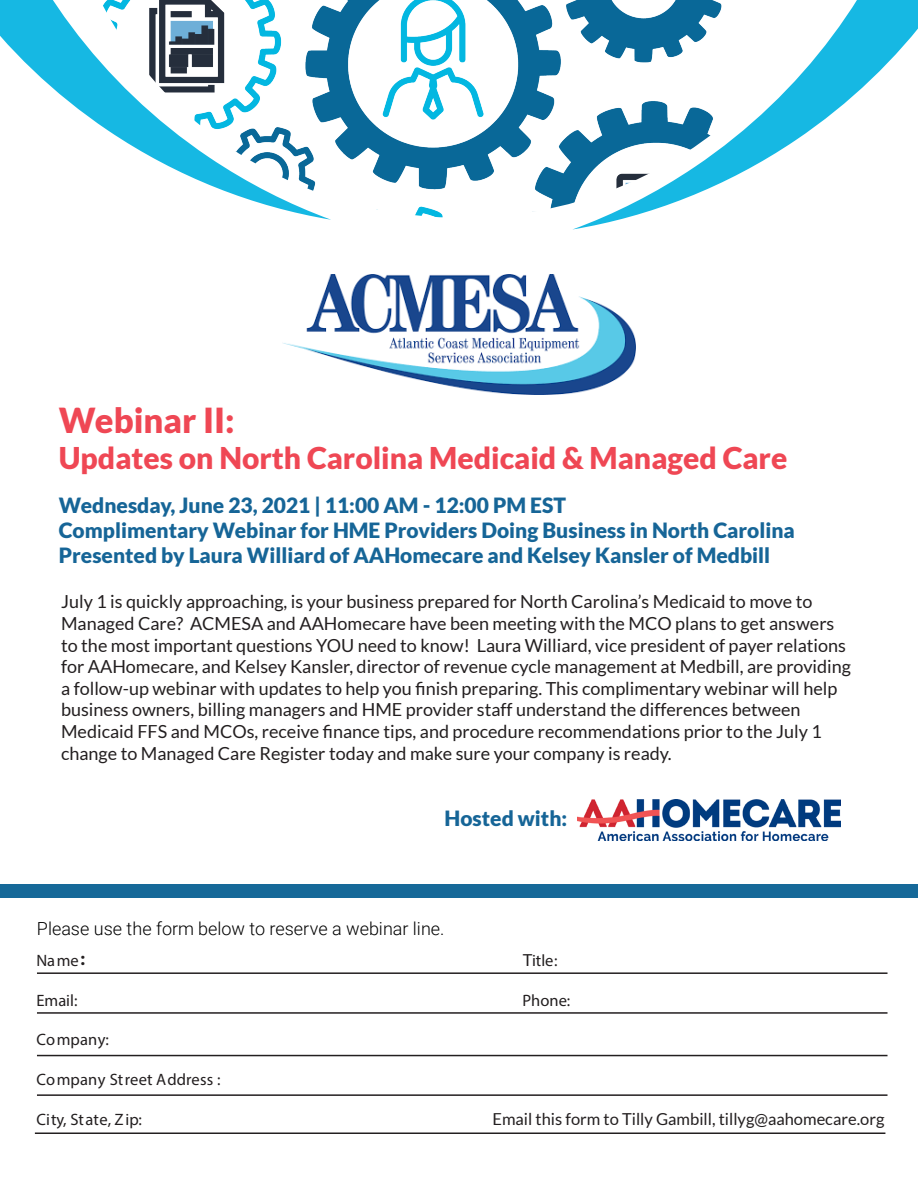
<style>
.page{position:relative;width:918px;height:1188px;background:#fff}
.page>*{position:absolute;margin:0;border:0;box-sizing:border-box;transform-origin:0 0}
.t1{font:900 34.5px "Lato";color:#ef4754}
.t2{font:900 30px "Lato";color:#ef4754}
.t3{font:900 21px "Lato";color:#166597}
.t4{font:18px/21.6px "Lato";color:#231f20}
.t5{font:300 18px "Roboto";color:#000}
.t6{font:16.5px "Myriad Pro";color:#231f20}
.t7{font:16.5px "Lato";color:#231f20}
.s1{font-family:"Lato";font-weight:900;font-size:18px}
.s2{font-family:"Lato"}
</style>
<div class="page">
<svg style="left:0;top:0;width:331px;height:220px"></svg>
<img style="left:100px;top:0;width:472px;height:218px">
<div style="left:0;top:884px;width:918px;height:13px;background:#166999"></div>
<hr style="left:37px;top:972px;width:851px;height:2px;background:#231f20">
<hr style="left:37px;top:1012px;width:851px;height:2px;background:#231f20">
<hr style="left:37px;top:1055px;width:851px;height:1px;background:#231f20">
<hr style="left:37px;top:1094px;width:851px;height:2px;background:#231f20">
<hr style="left:35px;top:1132px;width:850px;height:2px;background:#231f20">
<img style="left:578px;top:799px;width:263px;height:42px">
<img style="left:283px;top:275px;width:353px;height:119px">
<svg style="left:572px;top:0;width:346px;height:230px"></svg>
<p class="t1" style="left:59px;top:400px;width:177px">Webinar II:</p>
<p class="t2" style="left:59px;top:440px;width:730px">Updates on North Carolina Medicaid &amp; Managed Care</p>
<p class="t3" style="left:59px;top:493px;width:509px">Wednesday, June 23, 2021 | 11:00 AM - 12:00 PM EST</p>
<p class="t3" style="left:59px;top:518px;width:738px">Complimentary Webinar for HME Providers Doing Business in North Carolina</p>
<p class="t3" style="left:59px;top:543px;width:713px">Presented by Laura Williard of AAHomecare and Kelsey Kansler of Medbill</p>
<p class="t4" style="left:61px;top:591px;width:791px">July 1 is quickly approaching, is your business prepared for North Carolina’s Medicaid to move to Managed Care? ACMESA and AAHomecare have been meeting with the MCO plans to get answers to the most important questions YOU need to know! Laura Williard, vice president of payer relations for AAHomecare, and Kelsey Kansler, director of revenue cycle management at Medbill, are providing a follow-up webinar with updates to help you finish preparing. This complimentary webinar will help business owners, billing managers and HME provider staff understand the differences between Medicaid FFS and MCOs, receive finance tips, and procedure recommendations prior to the July 1 change to Managed Care Register today and make sure your company is ready.</p>
<p class="t3" style="left:445px;top:806px;width:124px">Hosted with:</p>
<p class="t5" style="left:37px;top:916px;width:409px">Please use the form below to reserve a webinar line.</p>
<p class="t6" style="left:36px;top:950px;width:50px">Name<span class="s1">:</span></p>
<p class="t6" style="left:523px;top:950px;width:36px"><span class="s2">T</span>itle:</p>
<p class="t6" style="left:36px;top:990px;width:43px">Email:</p>
<p class="t6" style="left:523px;top:990px;width:49px">Phone:</p>
<p class="t6" style="left:36px;top:1030px;width:74px">Company:</p>
<p class="t6" style="left:36px;top:1069px;width:186px">Company Street Address :</p>
<p class="t6" style="left:36px;top:1109px;width:107px">City, State, Zip:</p>
<p class="t7" style="left:492px;top:1110px;width:393px">Email this form to Tilly Gambill, tillyg@aahomecare.org</p>
</div>
